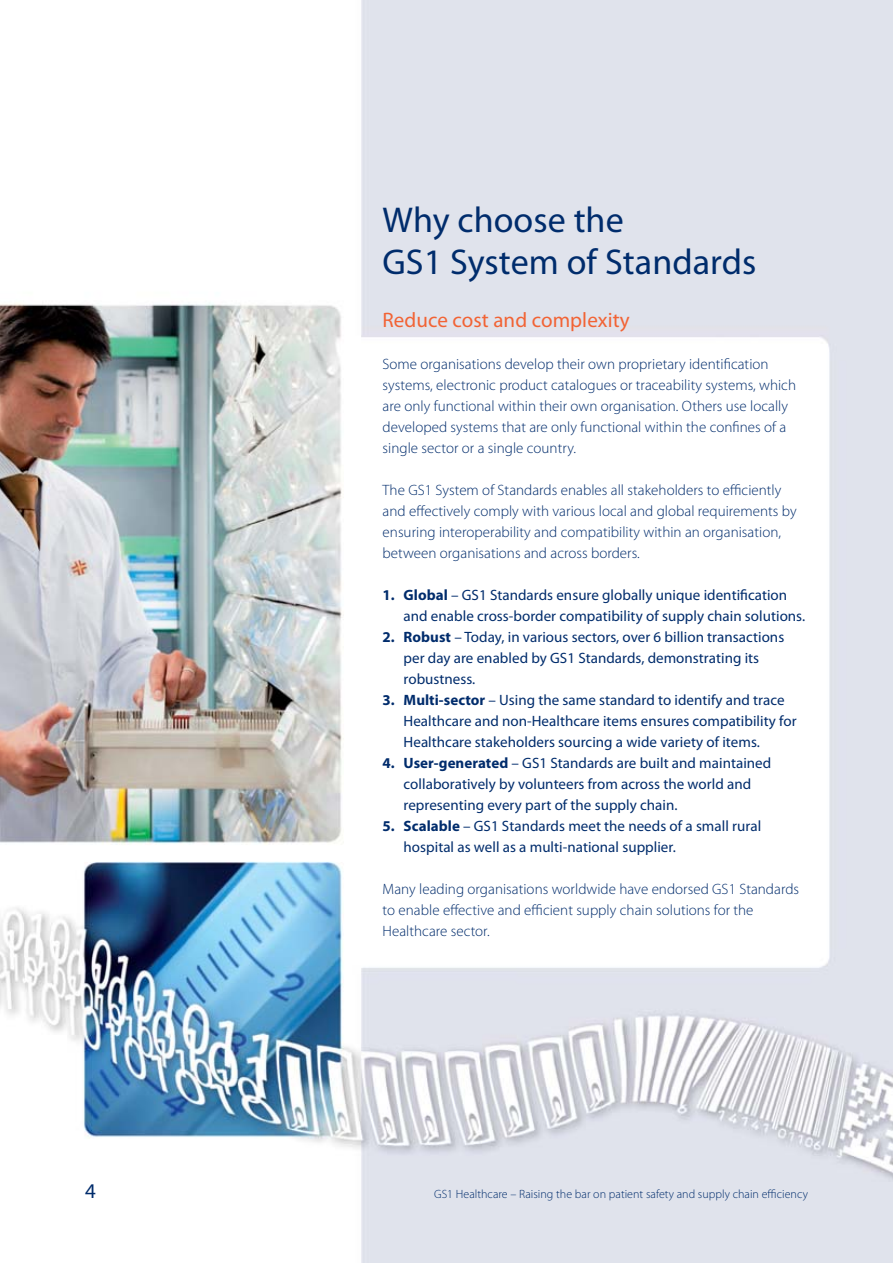
<style>
.page{position:relative;width:893px;height:1263px;background:#fff}
.page>*{position:absolute;margin:0;border:0;box-sizing:border-box;transform-origin:0 0}
.t1{font:36px/42px "Myriad Pro";color:#002c6c}
.t2{font:21px "Myriad Pro";letter-spacing:.005em;color:#f26334}
.t3{font:21px "Myriad Pro";color:#002c6c}
.t4{font:300 15px/21px "Myriad Pro";letter-spacing:.005em;color:#002c6c}
.t5{font:15px/21px "Myriad Pro";letter-spacing:.005em;color:#002c6c}
.t6{font:300 12px "Myriad Pro";letter-spacing:.005em;color:#002c6c}
.s1{font-weight:700}
</style>
<div class="page">
<img style="left:0;top:0;width:893px;height:1263px">
<h1 class="t1" style="left:383px;top:203px;width:375px">Why choose the<br>GS1 System of Standards</h1>
<h2 class="t2" style="left:383px;top:312px;width:249px">Reduce cost and complexity</h2>
<p class="t4" style="left:383px;top:355px;width:415px">Some organisations develop their own proprietary identification systems, electronic product catalogues or traceability systems, which are only functional within their own organisation. Others use locally developed systems that are only functional within the confines of a single sector or a single country.</p>
<p class="t4" style="left:383px;top:481px;width:416px">The GS1 System of Standards enables all stakeholders to efficiently and effectively comply with various local and global requirements by ensuring interoperability and compatibility within an organisation, between organisations and across borders.</p>
<p class="t5" style="left:404px;top:586px;width:403px;text-indent:-21px"><span class="s1">1. Global</span> – GS1 Standards ensure globally unique identification and enable cross-border compatibility of supply chain solutions.</p>
<p class="t5" style="left:404px;top:628px;width:382px;text-indent:-21px"><span class="s1">2. Robust</span> – Today, in various sectors, over 6 billion transactions per day are enabled by GS1 Standards, demonstrating its robustness.</p>
<p class="t5" style="left:404px;top:691px;width:395px;text-indent:-21px"><span class="s1">3. Multi-sector</span> – Using the same standard to identify and trace<br>Healthcare and non-Healthcare items ensures compatibility for<br>Healthcare stakeholders sourcing a wide variety of items.</p>
<p class="t5" style="left:404px;top:754px;width:369px;text-indent:-21px"><span class="s1">4. User-generated</span> – GS1 Standards are built and maintained collaboratively by volunteers from across the world and representing every part of the supply chain.</p>
<p class="t5" style="left:404px;top:817px;width:359px;text-indent:-21px"><span class="s1">5. Scalable</span> – GS1 Standards meet the needs of a small rural hospital as well as a multi-national supplier.</p>
<p class="t4" style="left:383px;top:880px;width:418px">Many leading organisations worldwide have endorsed GS1 Standards to enable effective and efficient supply chain solutions for the<br>Healthcare sector.</p>
<h2 class="t3" style="left:85px;top:1183px;width:12px">4</h2>
<p class="t6" style="left:434px;top:1189px;width:375px">GS1 Healthcare – Raising the bar on patient safety and supply chain efficiency</p>
</div>
